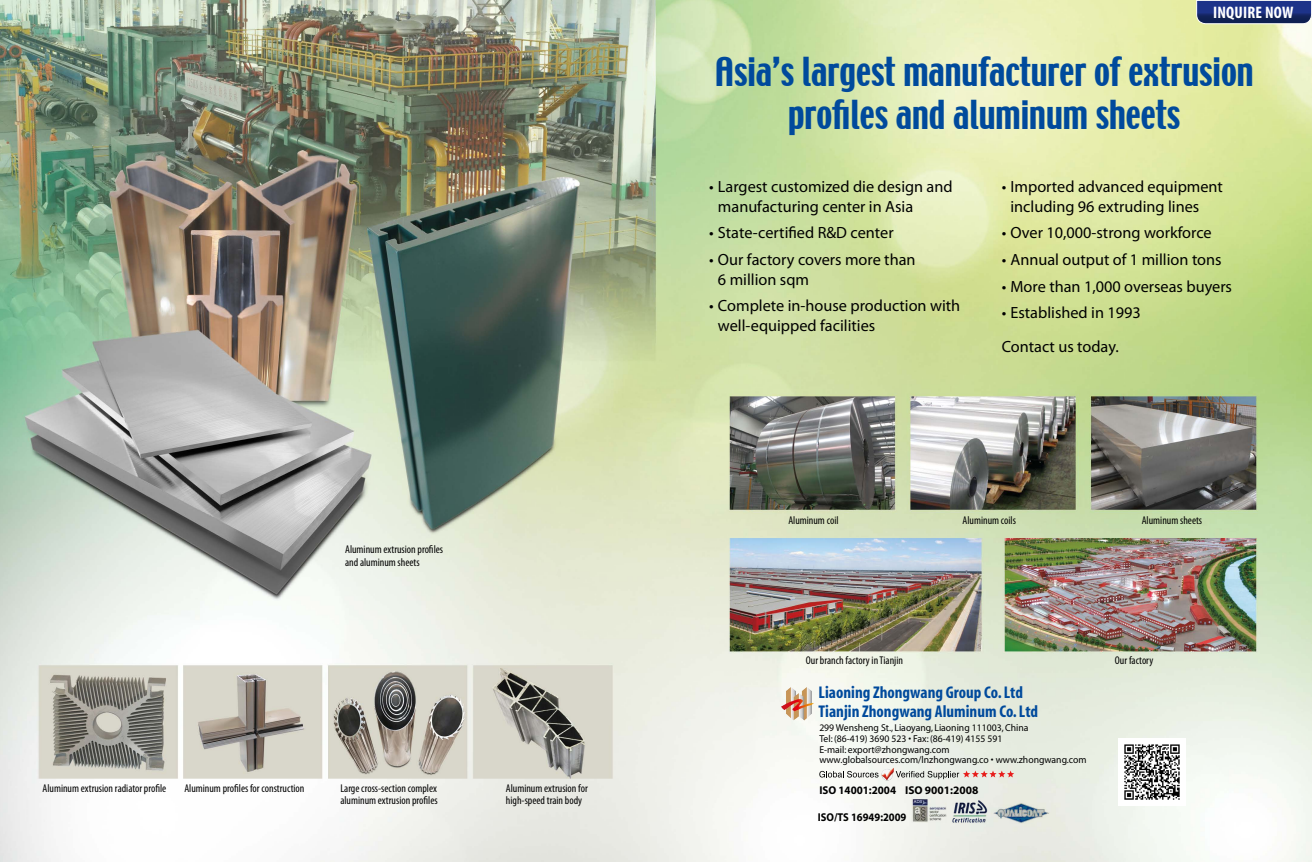
<style>
.page{position:relative;width:1312px;height:862px;background:#fff}
.page>*{position:absolute;margin:0;border:0;box-sizing:border-box;transform-origin:0 0}
.t1{font:35.25px/42.4px "Techno";color:#004a9c;text-align:center;scale:.95 1}
.t2{font:700 condensed 17px/19.4px "Myriad";color:#004a9c}
.t3{font:700 condensed 16.75px "Myriad Pro";letter-spacing:.01em;color:#fff}
.t4{font:16.25px/19.5px "Myriad Pro";color:#000}
.t5{font:700 11.38px "Myriad";color:#000;scale:.96 1}
.t6{font:700 11.38px "Myriad";color:#000;scale:.92 1}
.t7{font:condensed 11.25px/12.5px "Myriad Pro";color:#000}
.t8{font:10px/10.8px "Myriad";color:#000}
</style>
<div class="page">
<img style="left:0;top:1px;width:1311px;height:860px">
<svg style="left:819px;top:767px;width:194px;height:13px"></svg>
<img style="left:910px;top:796px;width:35px;height:25px">
<img style="left:950px;top:797px;width:39px;height:26px">
<img style="left:991px;top:800px;width:59px;height:23px">
<img style="left:780px;top:684px;width:37px;height:38px">
<div style="left:1118px;top:737px;width:67px;height:67px;background:#fff"></div>
<img style="left:1124px;top:744px;width:56px;height:55px">
<svg style="left:1195px;top:0;width:116px;height:24px;background:#2e4080"></svg>
<p class="t7" style="left:345px;top:543px;width:99px">Aluminum extrusion profiles and aluminum sheets</p>
<p class="t7" style="left:43px;top:781px;width:125px">Aluminum extrusion radiator profile</p>
<p class="t7" style="left:184px;top:781px;width:122px">Aluminum profiles for construction</p>
<p class="t7" style="left:506px;top:781px;width:83px">Aluminum extrusion for high-speed train body</p>
<p class="t7" style="left:340px;top:781px;width:99px">Large cross-section complex aluminum extrusion profiles</p>
<p class="t3" style="left:1212px;top:2px;width:82px">INQUIRE NOW</p>
<h1 class="t1" style="left:714px;top:53px;width:568px">Asia’s largest manufacturer of extrusion profiles and aluminum sheets</h1>
<p class="t4" style="left:717px;top:177px;width:236px;text-indent:-9px">• Largest customized die design and manufacturing center in Asia</p>
<p class="t4" style="left:709px;top:223px;width:186px">• State-certified R&amp;D center</p>
<p class="t4" style="left:717px;top:249px;width:199px;text-indent:-9px">• Our factory covers more than<br>6 million sqm</p>
<p class="t4" style="left:717px;top:295px;width:244px;text-indent:-9px">• Complete in-house production with well-equipped facilities</p>
<p class="t4" style="left:1010px;top:177px;width:214px;text-indent:-9px">• Imported advanced equipment including 96 extruding lines</p>
<p class="t4" style="left:1001px;top:223px;width:211px">• Over 10,000-strong workforce</p>
<p class="t4" style="left:1001px;top:249px;width:221px">• Annual output of 1 million tons</p>
<p class="t4" style="left:1001px;top:276px;width:232px">• More than 1,000 overseas buyers</p>
<p class="t4" style="left:1001px;top:295px;width:141px;line-height:33.6px">• Established in 1993<br>Contact us today.</p>
<p class="t7" style="left:788px;top:513px;width:52px">Aluminum coil</p>
<p class="t7" style="left:962px;top:513px;width:55px">Aluminum coils</p>
<p class="t7" style="left:1141px;top:513px;width:62px">Aluminum sheets</p>
<p class="t7" style="left:805px;top:653px;width:99px">Our branch factory in Tianjin</p>
<p class="t7" style="left:1114px;top:653px;width:40px">Our factory</p>
<p class="t2" style="left:818px;top:682px;width:221px">Liaoning Zhongwang Group Co. Ltd<br>Tianjin Zhongwang Aluminum Co. Ltd</p>
<p class="t8" style="left:819px;top:722px;width:269px">299 Wensheng St., Liaoyang, Liaoning 111003, China<br>Tel: (86-419) 3690 523 • Fax: (86-419) 4155 591<br>E-mail: export@zhongwang.com www.globalsources.com/lnzhongwang.co • www.zhongwang.com</p>
<p class="t5" style="left:819px;top:783px;width:167px">ISO 14001:2004 ISO 9001:2008</p>
<p class="t6" style="left:817px;top:810px;width:98px">ISO/TS 16949:2009</p>
</div>
